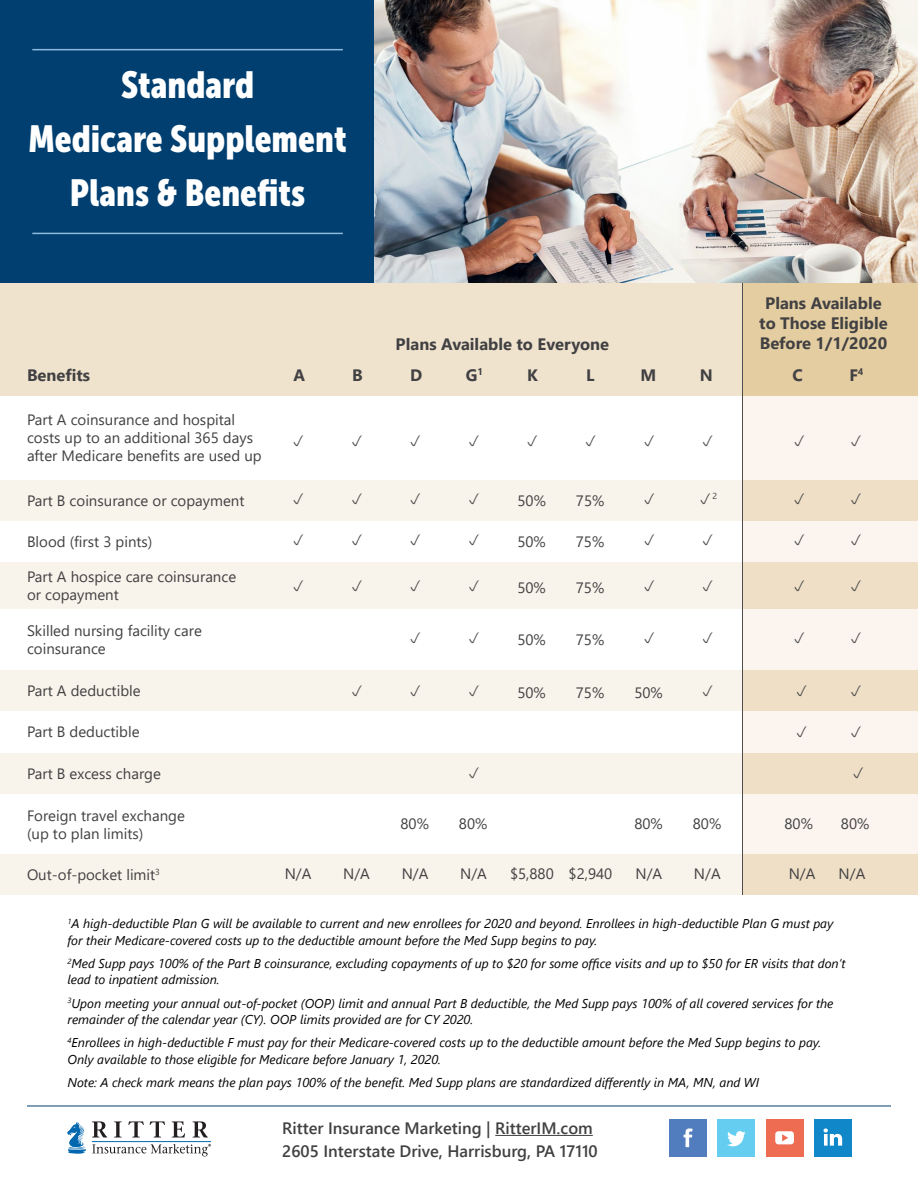
<style>
.page{position:relative;width:918px;height:1188px;background:#fff}
.page>*{position:absolute;margin:0;border:0;box-sizing:border-box;transform-origin:0 0}
.t1{font:37.5px/54px "Museo Sans Cond 900";color:#fff;text-align:center}
.t2{font:700 16.5px/19.8px "Segoe UI";color:#414042;text-align:center}
.t3{font:600 16.5px "Segoe UI";color:#414042}
.t4{font:15px/18px "Segoe UI";color:#414042}
.t5{font:italic 12.75px/16.5px "Segoe UI";color:#000}
.t6{font:700 9.6px "Segoe UI";color:#414042}
.TC{font:8.7px "Segoe UI";color:#414042}
</style>
<div class="page">
<div style="left:742px;top:390px;width:176px;height:474px;background:#fbf4ef"></div>
<div style="left:0;top:282px;width:756px;height:114px;background:#efe3ce"></div>
<div style="left:742px;top:282px;width:176px;height:114px;background:#e3cda1"></div>
<div style="left:0;top:480px;width:756px;height:40px;background:#f9f4eb"></div>
<div style="left:742px;top:480px;width:176px;height:40px;background:#eedfc6"></div>
<div style="left:0;top:670px;width:756px;height:40px;background:#f9f4eb"></div>
<div style="left:742px;top:670px;width:176px;height:40px;background:#eedfc6"></div>
<div style="left:0;top:753px;width:756px;height:41px;background:#f9f4eb"></div>
<div style="left:742px;top:753px;width:176px;height:41px;background:#eedfc6"></div>
<div style="left:0;top:854px;width:756px;height:41px;background:#f9f4eb"></div>
<div style="left:742px;top:854px;width:176px;height:41px;background:#eedfc6"></div>
<div style="left:0;top:562px;width:756px;height:47px;background:#f9f4eb"></div>
<div style="left:742px;top:562px;width:176px;height:47px;background:#eedfc6"></div>
<hr style="left:27px;top:1106px;width:864px;height:1px;background:#003f70">
<svg style="left:92px;top:1121px;width:15px;height:16px"></svg>
<svg style="left:114px;top:1121px;width:8px;height:16px"></svg>
<svg style="left:128px;top:1121px;width:16px;height:16px"></svg>
<svg style="left:150px;top:1121px;width:15px;height:16px"></svg>
<svg style="left:172px;top:1121px;width:13px;height:16px"></svg>
<svg style="left:193px;top:1121px;width:15px;height:16px"></svg>
<hr style="left:92px;top:1141px;width:119px;height:1px;background:#0367b0">
<svg style="left:67px;top:1121px;width:19px;height:33px"></svg>
<svg style="left:92px;top:1144px;width:119px;height:13px"></svg>
<hr style="left:495px;top:1135px;width:98px;height:1px;background:#414042">
<div style="left:766px;top:1119px;width:37px;height:37px;background:#ed6c52"></div>
<svg style="left:775px;top:1131px;width:19px;height:13px"></svg>
<div style="left:669px;top:1119px;width:38px;height:37px;background:#517cbe"></div>
<svg style="left:684px;top:1128px;width:9px;height:19px"></svg>
<div style="left:718px;top:1119px;width:37px;height:37px;background:#65cdf0"></div>
<svg style="left:727px;top:1131px;width:19px;height:15px"></svg>
<div style="left:814px;top:1119px;width:38px;height:37px;background:#0f87c9"></div>
<svg style="left:823px;top:1128px;width:19px;height:18px"></svg>
<img style="left:373px;top:0;width:545px;height:283px">
<div style="left:0;top:0;width:373px;height:283px;background:#003f70"></div>
<hr style="left:32px;top:49px;width:311px;height:1px;background:#91b9dc">
<hr style="left:32px;top:233px;width:311px;height:1px;background:#91b9dc">
<hr style="left:742px;top:283px;width:1px;height:612px;background:#4e4e4e">
<p class="t1" style="left:28px;top:57px;width:320px">Standard<br>Medicare Supplement<br>Plans &amp; Benefits</p>
<p class="t2" style="left:396px;top:333px;width:215px">Plans Available to Everyone</p>
<p class="t2" style="left:759px;top:292px;width:130px">Plans Available to Those Eligible<br>Before 1/1/2020</p>
<p class="t2" style="left:27px;top:363px;width:65px">Benefits</p>
<p class="t4" style="left:27px;top:410px;width:236px">Part A coinsurance and hospital costs up to an additional 365 days after Medicare benefits are used up</p>
<p class="t4" style="left:27px;top:490px;width:219px">Part B coinsurance or copayment</p>
<p class="t4" style="left:27px;top:531px;width:127px">Blood (first 3 pints)</p>
<p class="t4" style="left:27px;top:567px;width:211px">Part A hospice care coinsurance</p>
<p class="t4" style="left:27px;top:585px;width:93px">or copayment</p>
<p class="t4" style="left:27px;top:620px;width:176px">Skilled nursing facility care</p>
<p class="t4" style="left:27px;top:638px;width:80px">coinsurance</p>
<p class="t4" style="left:27px;top:680px;width:115px">Part A deductible</p>
<p class="t4" style="left:27px;top:722px;width:114px">Part B deductible</p>
<p class="t4" style="left:27px;top:763px;width:135px">Part B excess charge</p>
<p class="t4" style="left:27px;top:805px;width:159px">Foreign travel exchange</p>
<p class="t4" style="left:27px;top:823px;width:118px">(up to plan limits)</p>
<p class="t4" style="left:27px;top:865px;width:135px">Out-of-pocket limit<sup>3</sup></p>
<p class="t2" style="left:466px;top:363px;width:19px">G<sup>1</sup></p>
<p class="t6" style="left:858px;top:363px;width:7px">4</p>
<p class="t2" style="left:294px;top:363px;width:13px">A</p>
<p class="t2" style="left:352px;top:363px;width:12px">B</p>
<p class="t2" style="left:410px;top:363px;width:14px">D</p>
<p class="t2" style="left:792px;top:363px;width:12px">C</p>
<p class="t2" style="left:849px;top:363px;width:10px">F</p>
<p class="t2" style="left:527px;top:363px;width:12px">K</p>
<p class="t2" style="left:586px;top:363px;width:10px">L</p>
<p class="t2" style="left:640px;top:363px;width:17px">M</p>
<p class="t2" style="left:700px;top:363px;width:15px">N</p>
<p class="t4" style="left:517px;top:490px;width:30px">50%</p>
<p class="t4" style="left:576px;top:490px;width:30px">75%</p>
<p class="TC" style="left:713px;top:487px;width:6px">2</p>
<p class="t4" style="left:517px;top:532px;width:30px">50%</p>
<p class="t4" style="left:576px;top:532px;width:30px">75%</p>
<p class="t4" style="left:517px;top:577px;width:30px">50%</p>
<p class="t4" style="left:576px;top:577px;width:30px">75%</p>
<p class="t4" style="left:517px;top:630px;width:30px">50%</p>
<p class="t4" style="left:576px;top:630px;width:30px">75%</p>
<p class="t4" style="left:517px;top:682px;width:30px">50%</p>
<p class="t4" style="left:576px;top:682px;width:30px">75%</p>
<p class="t4" style="left:634px;top:682px;width:30px">50%</p>
<p class="t4" style="left:401px;top:813px;width:30px">80%</p>
<p class="t4" style="left:459px;top:813px;width:30px">80%</p>
<p class="t4" style="left:634px;top:813px;width:30px">80%</p>
<p class="t4" style="left:693px;top:813px;width:30px">80%</p>
<p class="t4" style="left:785px;top:813px;width:30px">80%</p>
<p class="t4" style="left:841px;top:813px;width:30px">80%</p>
<p class="t4" style="left:285px;top:864px;width:28px">N/A</p>
<p class="t4" style="left:343px;top:864px;width:28px">N/A</p>
<p class="t4" style="left:402px;top:864px;width:28px">N/A</p>
<p class="t4" style="left:460px;top:864px;width:28px">N/A</p>
<p class="t4" style="left:510px;top:864px;width:45px">$5,880</p>
<p class="t4" style="left:569px;top:864px;width:45px">$2,940</p>
<p class="t4" style="left:636px;top:864px;width:28px">N/A</p>
<p class="t4" style="left:694px;top:864px;width:28px">N/A</p>
<p class="t4" style="left:789px;top:864px;width:28px">N/A</p>
<p class="t4" style="left:839px;top:864px;width:28px">N/A</p>
<p class="t5" style="left:68px;top:913px;width:767px"><sup>1</sup>A high-deductible Plan G will be available to current and new enrollees for 2020 and beyond. Enrollees in high-deductible Plan G must pay for their Medicare-covered costs up to the deductible amount before the Med Supp begins to pay.</p>
<p class="t5" style="left:68px;top:953px;width:780px"><sup>2</sup>Med Supp pays 100% of the Part B coinsurance, excluding copayments of up to $20 for some office visits and up to $50 for ER visits that don’t lead to inpatient admission.</p>
<p class="t5" style="left:68px;top:993px;width:767px"><sup>3</sup>Upon meeting your annual out-of-pocket (OOP) limit and annual Part B deductible, the Med Supp pays 100% of all covered services for the remainder of the calendar year (CY). OOP limits provided are for CY 2020.</p>
<p class="t5" style="left:68px;top:1033px;width:755px"><sup>4</sup>Enrollees in high-deductible F must pay for their Medicare-covered costs up to the deductible amount before the Med Supp begins to pay.<br>Only available to those eligible for Medicare before January 1, 2020.</p>
<p class="t5" style="left:68px;top:1072px;width:693px">Note: A check mark means the plan pays 100% of the benefit. Med Supp plans are standardized differently in MA, MN, and WI</p>
<p class="t3" style="left:282px;top:1113px;width:312px">Ritter Insurance Marketing RitterIM.com</p>
<p class="t3" style="left:282px;top:1135px;width:317px">2605 Interstate Drive, Harrisburg, PA 17110</p>
</div>
